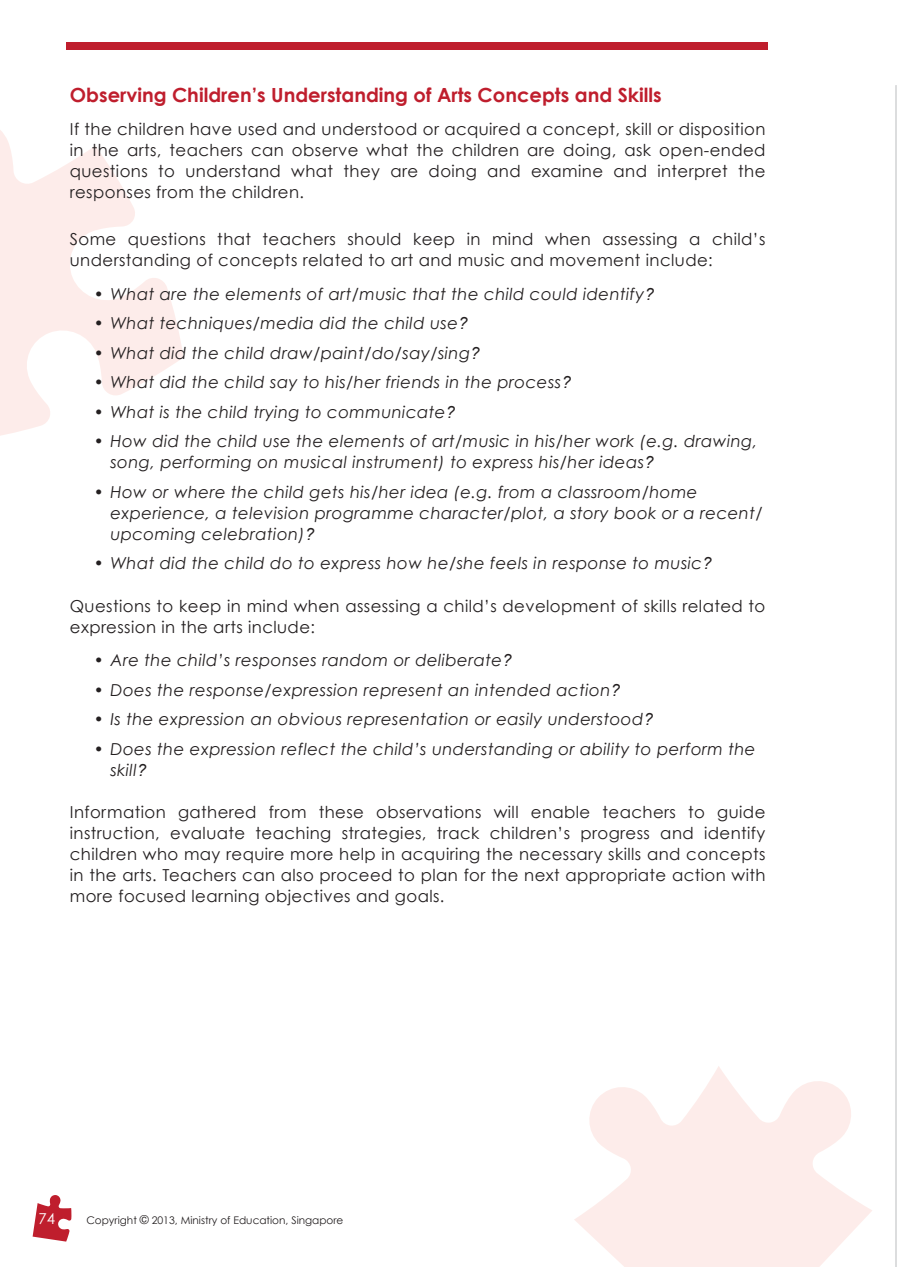
<style>
.page{position:relative;width:897px;height:1267px;background:#fff}
.page>*{position:absolute;margin:0;border:0;box-sizing:border-box;transform-origin:0 0}
.t1{font:700 19.5px "Century Gothic";color:#bf1e2d}
.t2{font:italic 16.5px/21px "Century Gothic";letter-spacing:.025em;color:#231f20}
.t3{font:16.5px/21px "Century Gothic";letter-spacing:.025em;color:#231f20;text-align:justify}
.t4{font:15px "Century Gothic";color:#fff}
.t5{font:10.5px "Century Gothic";color:#231f20}
.s1{font-family:"Arial"}
.s2{font-size:12px}
</style>
<div class="page">
<div style="left:66px;top:42px;width:701px;height:8px;background:#bf1e2d"></div>
<svg style="left:33px;top:1195px;width:38px;height:46px"></svg>
<svg style="left:0;top:130px;width:183px;height:306px"></svg>
<svg style="left:574px;top:1066px;width:298px;height:200px;fill:#fdecea"></svg>
<hr style="left:895px;top:85px;width:2px;height:1182px;background:#dcddde">
<p class="t1" style="left:70px;top:82px;width:593px">Observing Children’s Understanding of Arts Concepts and Skills</p>
<p class="t3" style="left:70px;top:119px;width:697px">If the children have used and understood or acquired a concept, skill or disposition in the arts, teachers can observe what the children are doing, ask open-ended questions to understand what they are doing and examine and interpret the responses from the children.</p>
<p class="t3" style="left:70px;top:228px;width:697px">Some questions that teachers should keep in mind when assessing a child’s understanding of concepts related to art and music and movement include:</p>
<p class="t2" style="left:94px;top:283px;width:561px">• What are the elements of art/music that the child could identify<span class="s1">?</span></p>
<p class="t2" style="left:94px;top:312px;width:375px">• What techniques/media did the child use<span class="s1">?</span></p>
<p class="t2" style="left:94px;top:342px;width:387px">• What did the child draw/paint/do/say/sing<span class="s1">?</span></p>
<p class="t2" style="left:94px;top:371px;width:478px">• What did the child say to his/her friends in the process<span class="s1">?</span></p>
<p class="t2" style="left:94px;top:401px;width:363px">• What is the child trying to communicate<span class="s1">?</span></p>
<p class="t2" style="left:110px;top:430px;width:648px;text-indent:-16px">• How did the child use the elements of art/music in his/her work (e.g. drawing, song, performing on musical instrument) to express his/her ideas<span class="s1">?</span></p>
<p class="t2" style="left:110px;top:481px;width:653px;text-indent:-16px">• How or where the child gets his/her idea (e.g. from a classroom/home experience, a television programme character/plot, a story book or a recent/ upcoming celebration)<span class="s1">?</span></p>
<p class="t2" style="left:94px;top:552px;width:619px">• What did the child do to express how he/she feels in response to music<span class="s1">?</span></p>
<p class="t3" style="left:70px;top:595px;width:697px">Questions to keep in mind when assessing a child’s development of skills related to expression in the arts include:</p>
<p class="t2" style="left:94px;top:649px;width:419px">• Are the child’s responses random or deliberate<span class="s1">?</span></p>
<p class="t2" style="left:94px;top:679px;width:527px">• Does the response/expression represent an intended action<span class="s1">?</span></p>
<p class="t2" style="left:94px;top:708px;width:560px">• Is the expression an obvious representation or easily understood<span class="s1">?</span></p>
<p class="t2" style="left:110px;top:738px;width:646px;text-indent:-16px">• Does the expression reflect the child’s understanding or ability to perform the skill<span class="s1">?</span></p>
<p class="t3" style="left:70px;top:801px;width:697px">Information gathered from these observations will enable teachers to guide instruction, evaluate teaching strategies, track children’s progress and identify children who may require more help in acquiring the necessary skills and concepts in the arts. Teachers can also proceed to plan for the next appropriate action with more focused learning objectives and goals.</p>
<p class="t4" style="left:39px;top:1209px;width:18px">74</p>
<p class="t5" style="left:86px;top:1213px;width:258px">Copyright <span class="s2">©</span> 2013, Ministry of Education, Singapore</p>
</div>
